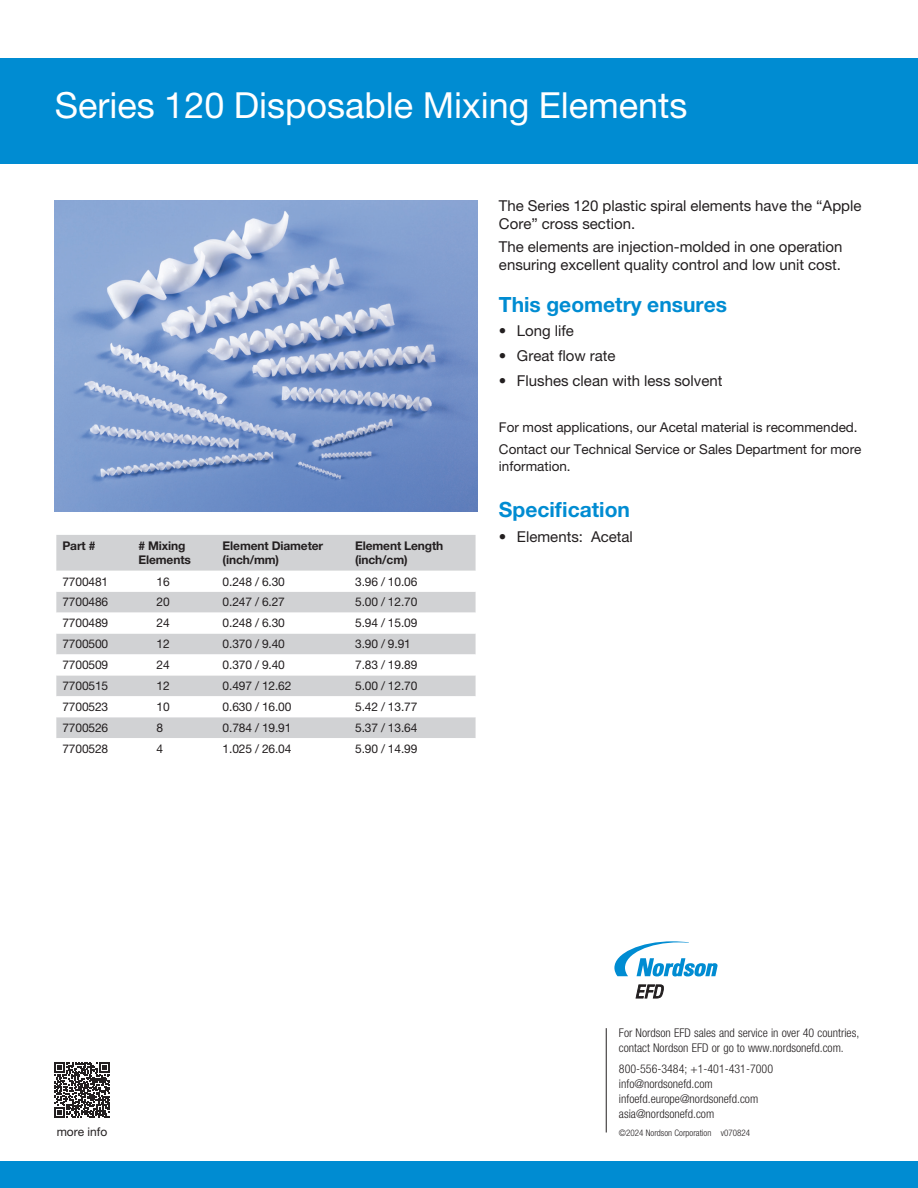
<style>
.page{position:relative;width:918px;height:1188px;background:#fff}
.page>*{position:absolute;margin:0;border:0;box-sizing:border-box;transform-origin:0 0}
.t1{font:36px "Helvetica Neue LT Std";color:#fff}
.t2{font:700 21px "Helvetica Neue LT Std";color:#008cd2}
.t3{font:15px/18px "Helvetica Neue LT Std";color:#231f20}
.t4{font:13.5px/16.5px "Helvetica Neue LT Std";color:#231f20}
.EFD-DataSheet-BodyText-8C-Helv55{font:12px "Helvetica Neue LT Std";letter-spacing:-.01em;color:#231f20}
.EFD-CorpBlock-8L-Helv47{font:300 condensed 12px/15px "Helvetica Neue LT Std";color:#231f20}
.t5{font:700 12px/14.4px "Helvetica Neue LT Std";letter-spacing:-.01em;color:#231f20}
.EFD-CorpBlock-6L-Helv47{font:300 condensed 9px "Helvetica Neue LT Std";color:#231f20}
</style>
<div class="page">
<div style="left:0;top:58px;width:918px;height:106px;background:#008cd2"></div>
<img style="left:55px;top:200px;width:422px;height:311px">
<div style="left:56px;top:535px;width:420px;height:36px;background:#d1d2d4"></div>
<svg style="left:56px;top:592px;width:420px;height:146px;fill:#d1d2d4"></svg>
<svg style="left:636px;top:985px;width:28px;height:13px"></svg>
<svg style="left:614px;top:941px;width:104px;height:35px"></svg>
<hr style="left:606px;top:1028px;width:1px;height:104px;background:#231f20">
<div style="left:0;top:1161px;width:918px;height:27px;background:#008cd2"></div>
<svg style="left:54px;top:1062px;width:56px;height:56px"></svg>
<p class="t1" style="left:55px;top:83px;width:634px">Series 120 Disposable Mixing Elements</p>
<p class="t5" style="left:62px;top:538px;width:35px">Part #</p>
<p class="t5" style="left:138px;top:538px;width:54px"># Mixing<br>Elements</p>
<p class="t5" style="left:223px;top:538px;width:102px">Element Diameter (inch/mm)</p>
<p class="t5" style="left:355px;top:538px;width:90px">Element Length (inch/cm)</p>
<p class="EFD-DataSheet-BodyText-8C-Helv55" style="left:62px;top:574px;width:47px">7700481</p>
<p class="EFD-DataSheet-BodyText-8C-Helv55" style="left:156px;top:574px;width:15px">16</p>
<p class="EFD-DataSheet-BodyText-8C-Helv55" style="left:223px;top:574px;width:64px">0.248 / 6.30</p>
<p class="EFD-DataSheet-BodyText-8C-Helv55" style="left:355px;top:574px;width:64px">3.96 / 10.06</p>
<p class="EFD-DataSheet-BodyText-8C-Helv55" style="left:62px;top:595px;width:47px">7700486</p>
<p class="EFD-DataSheet-BodyText-8C-Helv55" style="left:156px;top:595px;width:15px">20</p>
<p class="EFD-DataSheet-BodyText-8C-Helv55" style="left:223px;top:595px;width:64px">0.247 / 6.27</p>
<p class="EFD-DataSheet-BodyText-8C-Helv55" style="left:355px;top:595px;width:64px">5.00 / 12.70</p>
<p class="EFD-DataSheet-BodyText-8C-Helv55" style="left:62px;top:616px;width:47px">7700489</p>
<p class="EFD-DataSheet-BodyText-8C-Helv55" style="left:156px;top:616px;width:15px">24</p>
<p class="EFD-DataSheet-BodyText-8C-Helv55" style="left:223px;top:616px;width:64px">0.248 / 6.30</p>
<p class="EFD-DataSheet-BodyText-8C-Helv55" style="left:355px;top:616px;width:64px">5.94 / 15.09</p>
<p class="EFD-DataSheet-BodyText-8C-Helv55" style="left:62px;top:637px;width:47px">7700500</p>
<p class="EFD-DataSheet-BodyText-8C-Helv55" style="left:156px;top:637px;width:15px">12</p>
<p class="EFD-DataSheet-BodyText-8C-Helv55" style="left:223px;top:637px;width:64px">0.370 / 9.40</p>
<p class="EFD-DataSheet-BodyText-8C-Helv55" style="left:355px;top:637px;width:57px">3.90 / 9.91</p>
<p class="EFD-DataSheet-BodyText-8C-Helv55" style="left:62px;top:658px;width:47px">7700509</p>
<p class="EFD-DataSheet-BodyText-8C-Helv55" style="left:156px;top:658px;width:15px">24</p>
<p class="EFD-DataSheet-BodyText-8C-Helv55" style="left:223px;top:658px;width:64px">0.370 / 9.40</p>
<p class="EFD-DataSheet-BodyText-8C-Helv55" style="left:355px;top:658px;width:64px">7.83 / 19.89</p>
<p class="EFD-DataSheet-BodyText-8C-Helv55" style="left:62px;top:679px;width:47px">7700515</p>
<p class="EFD-DataSheet-BodyText-8C-Helv55" style="left:156px;top:679px;width:15px">12</p>
<p class="EFD-DataSheet-BodyText-8C-Helv55" style="left:223px;top:679px;width:70px">0.497 / 12.62</p>
<p class="EFD-DataSheet-BodyText-8C-Helv55" style="left:355px;top:679px;width:64px">5.00 / 12.70</p>
<p class="EFD-DataSheet-BodyText-8C-Helv55" style="left:62px;top:700px;width:47px">7700523</p>
<p class="EFD-DataSheet-BodyText-8C-Helv55" style="left:156px;top:700px;width:15px">10</p>
<p class="EFD-DataSheet-BodyText-8C-Helv55" style="left:223px;top:700px;width:70px">0.630 / 16.00</p>
<p class="EFD-DataSheet-BodyText-8C-Helv55" style="left:355px;top:700px;width:64px">5.42 / 13.77</p>
<p class="EFD-DataSheet-BodyText-8C-Helv55" style="left:62px;top:721px;width:47px">7700526</p>
<p class="EFD-DataSheet-BodyText-8C-Helv55" style="left:156px;top:721px;width:8px">8</p>
<p class="EFD-DataSheet-BodyText-8C-Helv55" style="left:223px;top:721px;width:70px">0.784 / 19.91</p>
<p class="EFD-DataSheet-BodyText-8C-Helv55" style="left:355px;top:721px;width:64px">5.37 / 13.64</p>
<p class="EFD-DataSheet-BodyText-8C-Helv55" style="left:62px;top:741px;width:47px">7700528</p>
<p class="EFD-DataSheet-BodyText-8C-Helv55" style="left:156px;top:741px;width:8px">4</p>
<p class="EFD-DataSheet-BodyText-8C-Helv55" style="left:223px;top:741px;width:70px">1.025 / 26.04</p>
<p class="EFD-DataSheet-BodyText-8C-Helv55" style="left:355px;top:741px;width:64px">5.90 / 14.99</p>
<p class="t3" style="left:499px;top:197px;width:364px">The Series 120 plastic spiral elements have the “Apple<br>Core” cross section.</p>
<p class="t3" style="left:499px;top:238px;width:345px">The elements are injection-molded in one operation ensuring excellent quality control and low unit cost.</p>
<p class="t2" style="left:499px;top:291px;width:230px">This geometry ensures</p>
<p class="t3" style="left:499px;top:322px;width:77px">• Long life</p>
<p class="t3" style="left:499px;top:347px;width:118px">• Great flow rate</p>
<p class="t3" style="left:499px;top:371px;width:225px">• Flushes clean with less solvent</p>
<p class="t4" style="left:499px;top:419px;width:360px">For most applications, our Acetal material is recommended.</p>
<p class="t4" style="left:499px;top:441px;width:364px">Contact our Technical Service or Sales Department for more information.</p>
<p class="t2" style="left:499px;top:497px;width:133px">Specification</p>
<p class="t3" style="left:499px;top:528px;width:135px">• Elements: Acetal</p>
<p class="EFD-DataSheet-BodyText-8C-Helv55" style="left:57px;top:1124px;width:52px">more info</p>
<p class="EFD-CorpBlock-8L-Helv47" style="left:619px;top:1025px;width:242px">For Nordson EFD sales and service in over 40 countries, contact Nordson EFD or go to www.nordsonefd.com.</p>
<p class="EFD-CorpBlock-8L-Helv47" style="left:619px;top:1062px;width:156px">800-556-3484; +1-401-431-7000 info@nordsonefd.com infoefd.europe@nordsonefd.com asia@nordsonefd.com</p>
<p class="EFD-CorpBlock-6L-Helv47" style="left:619px;top:1128px;width:133px">©2024 Nordson Corporation v070824</p>
</div>
